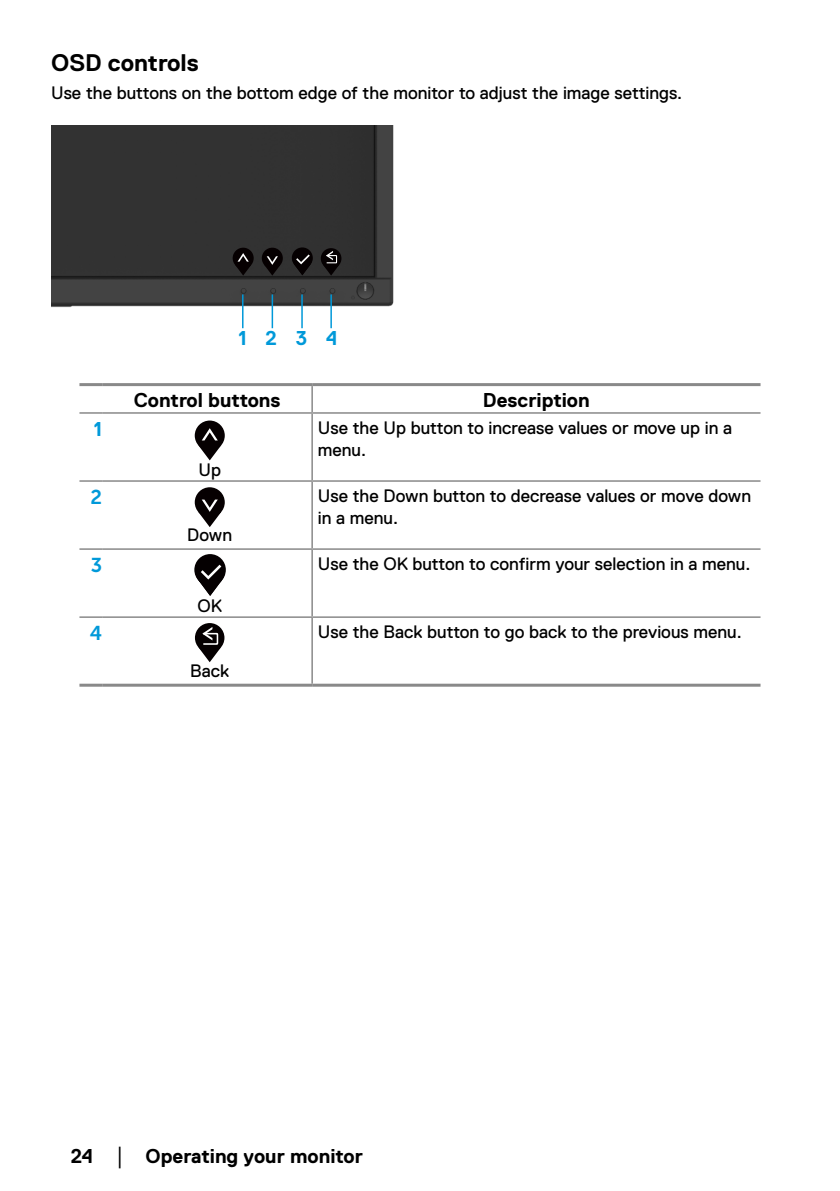
<style>
.page{position:relative;width:840px;height:1191px;background:#fff}
.page>*{position:absolute;margin:0;border:0;box-sizing:border-box;transform-origin:0 0}
.Callout_Head_12_14{font:700 24px "Dell Replica";color:#000}
.Callout_Head_10_12{font:700 20px "Dell Replica";color:#000}
.Callout_Head_10_12-2{font:700 20px "Dell Replica";color:#0099d9}
.Callout_Head_10_12-3{font:20px "Museo Sans For Dell 700";color:#0099d9}
.Paragraph_9_10_8{font:18px/21.6px "Dell Replica";color:#000}
.Paragraph_9_14{font:18px "Dell Replica";color:#000}
.s1{font-family:"Times New Roman";font-weight:400;font-size:18px}
</style>
<div class="page">
<img style="left:51px;top:126px;width:343px;height:186px">
<hr style="left:242px;top:294px;width:1px;height:34px;background:#0099d9">
<hr style="left:271px;top:294px;width:2px;height:34px;background:#0099d9">
<hr style="left:301px;top:294px;width:1px;height:34px;background:#0099d9">
<hr style="left:330px;top:294px;width:2px;height:34px;background:#0099d9">
<div style="left:292px;top:247px;width:20px;height:21px;background:#050001;border-radius:50%"></div>
<svg style="left:292px;top:251px;width:20px;height:24px"></svg>
<div style="left:320px;top:248px;width:21px;height:21px;background:#050001;border-radius:50%"></div>
<svg style="left:323px;top:251px;width:16px;height:24px"></svg>
<div style="left:232px;top:248px;width:21px;height:21px;background:#060001;border-radius:50%"></div>
<svg style="left:235px;top:253px;width:16px;height:22px"></svg>
<div style="left:262px;top:248px;width:21px;height:21px;background:#060001;border-radius:50%"></div>
<svg style="left:264px;top:256px;width:16px;height:19px"></svg>
<hr style="left:311px;top:386px;width:2px;height:26px;background:#898989">
<hr style="left:79px;top:412px;width:23px;height:2px;background:#898989">
<hr style="left:102px;top:412px;width:210px;height:2px;background:#898989">
<hr style="left:312px;top:412px;width:448px;height:2px;background:#898989">
<hr style="left:311px;top:414px;width:2px;height:66px;background:#898989">
<hr style="left:79px;top:480px;width:23px;height:2px;background:#898989">
<hr style="left:102px;top:480px;width:210px;height:2px;background:#898989">
<hr style="left:312px;top:480px;width:448px;height:2px;background:#898989">
<hr style="left:311px;top:482px;width:2px;height:66px;background:#898989">
<hr style="left:79px;top:548px;width:23px;height:2px;background:#898989">
<hr style="left:102px;top:548px;width:210px;height:2px;background:#898989">
<hr style="left:312px;top:548px;width:448px;height:2px;background:#898989">
<hr style="left:311px;top:550px;width:2px;height:66px;background:#898989">
<hr style="left:79px;top:616px;width:23px;height:2px;background:#898989">
<hr style="left:102px;top:616px;width:210px;height:2px;background:#898989">
<hr style="left:312px;top:616px;width:448px;height:2px;background:#898989">
<hr style="left:311px;top:618px;width:2px;height:65px;background:#898989">
<hr style="left:79px;top:383px;width:23px;height:3px;background:#898989">
<hr style="left:102px;top:383px;width:210px;height:3px;background:#898989">
<hr style="left:312px;top:383px;width:448px;height:3px;background:#898989">
<hr style="left:79px;top:683px;width:23px;height:3px;background:#898989">
<hr style="left:102px;top:683px;width:210px;height:3px;background:#898989">
<hr style="left:312px;top:683px;width:448px;height:3px;background:#898989">
<div style="left:195px;top:420px;width:30px;height:30px;background:#060001;border-radius:50%"></div>
<svg style="left:198px;top:428px;width:23px;height:32px"></svg>
<div style="left:195px;top:487px;width:30px;height:30px;background:#060001;border-radius:50%"></div>
<svg style="left:198px;top:499px;width:23px;height:28px"></svg>
<div style="left:194px;top:554px;width:32px;height:31px;background:#050001;border-radius:50%"></div>
<svg style="left:195px;top:559px;width:30px;height:37px"></svg>
<div style="left:195px;top:623px;width:29px;height:29px;background:#050001;border-radius:50%"></div>
<svg style="left:198px;top:627px;width:23px;height:35px"></svg>
<p class="Callout_Head_12_14" style="left:51px;top:50px;width:149px">OSD controls</p>
<p class="Paragraph_9_14" style="left:51px;top:83px;width:632px">Use the buttons on the bottom edge of the monitor to adjust the image settings.</p>
<p class="Callout_Head_10_12-2" style="left:238px;top:327px;width:101px">1234</p>
<p class="Callout_Head_10_12" style="left:134px;top:389px;width:148px">Control buttons</p>
<p class="Callout_Head_10_12" style="left:482px;top:389px;width:108px">Description</p>
<p class="Callout_Head_10_12-2" style="left:94px;top:417px;width:10px">1</p>
<p class="Paragraph_9_10_8" style="left:317px;top:417px;width:415px">Use the Up button to increase values or move up in a menu.</p>
<p class="Paragraph_9_10_8" style="left:198px;top:459px;width:24px">Up</p>
<p class="Callout_Head_10_12-3" style="left:90px;top:485px;width:13px">2</p>
<p class="Paragraph_9_10_8" style="left:317px;top:485px;width:434px">Use the Down button to decrease values or move down in a menu.</p>
<p class="Paragraph_9_10_8" style="left:187px;top:524px;width:46px">Down</p>
<p class="Callout_Head_10_12-3" style="left:91px;top:554px;width:13px">3</p>
<p class="Paragraph_9_10_8" style="left:317px;top:553px;width:434px">Use the OK button to confirm your selection in a menu.</p>
<p class="Paragraph_9_10_8" style="left:197px;top:595px;width:26px">OK</p>
<p class="Callout_Head_10_12-3" style="left:90px;top:622px;width:14px">4</p>
<p class="Paragraph_9_10_8" style="left:317px;top:621px;width:425px">Use the Back button to go back to the previous menu.</p>
<p class="Paragraph_9_10_8" style="left:190px;top:660px;width:40px">Back</p>
<p class="Callout_Head_10_12" style="left:71px;top:1144px;width:293px">24 <span class="s1">│</span> Operating your monitor</p>
</div>
